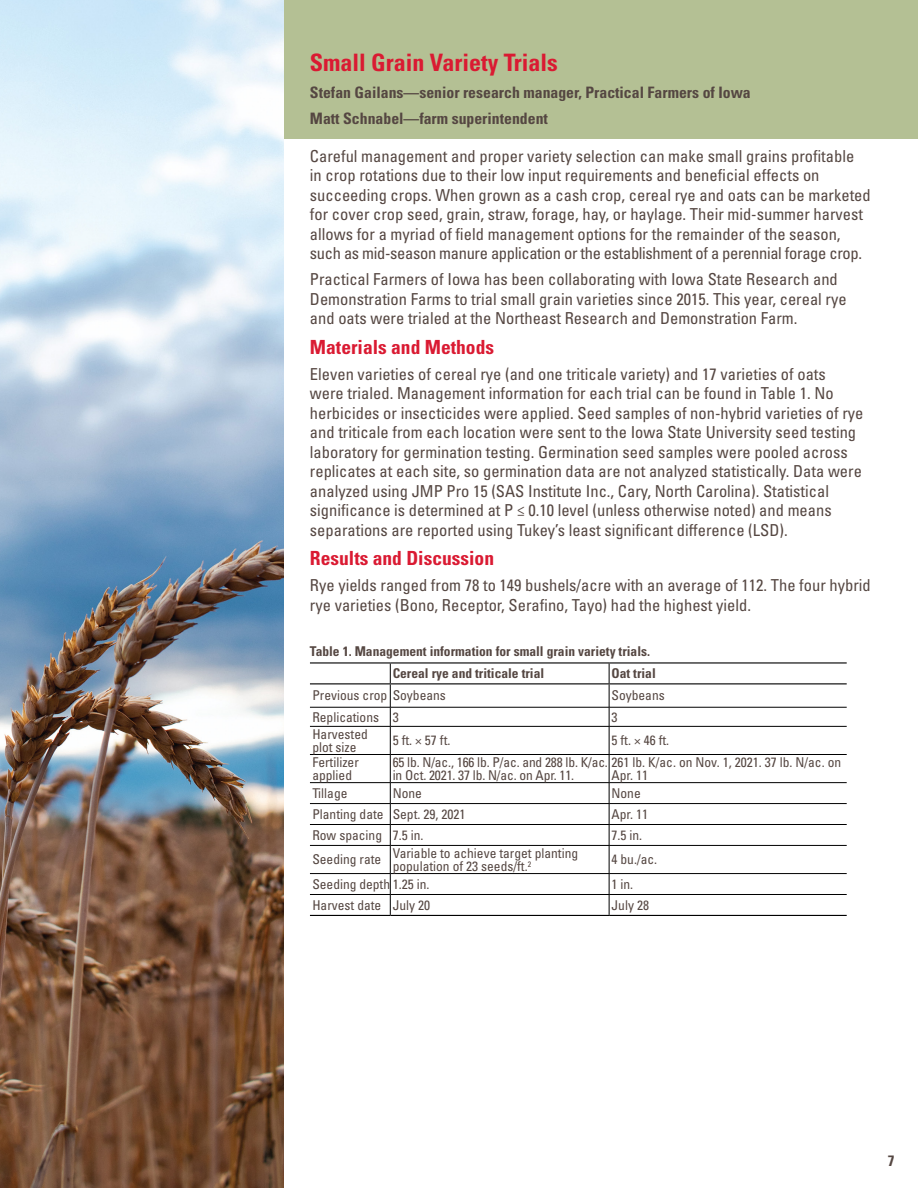
<style>
.page{position:relative;width:918px;height:1188px;background:#fff}
.page>*{position:absolute;margin:0;border:0;box-sizing:border-box;transform-origin:0 0}
.H3_report_titles_16p{font:700 condensed 24px "Univers LT Std";color:#da1a32}
.H2_header_1{font:700 condensed 19.5px "Univers LT Std";color:#da1a32}
.copy_11pt{font:condensed 16.5px/19.5px "Univers LT Std";color:#554742}
.copy_bold_10_5_pt{font:700 condensed 15.75px "Univers LT Std";color:#554742}
.Figures_Captions_10p{font:700 condensed 15px "Univers LT Std";color:#554742}
.table_text{font:condensed 13.5px/13.5px "Univers LT Std";color:#554742}
.Figures_Captions_10p-2{font:700 condensed 13.5px "Univers LT Std";color:#554742}
.table_text-2{font:700 condensed 13.5px "Univers LT Std";color:#554742}
</style>
<div class="page">
<div style="left:0;top:0;width:918px;height:138px;background:#b4c094"></div>
<hr style="left:310px;top:707px;width:80px;height:1px;background:#000">
<hr style="left:310px;top:726px;width:80px;height:1px;background:#000">
<hr style="left:310px;top:754px;width:80px;height:1px;background:#000">
<hr style="left:310px;top:782px;width:80px;height:1px;background:#000">
<hr style="left:310px;top:803px;width:80px;height:1px;background:#000">
<hr style="left:310px;top:824px;width:80px;height:1px;background:#000">
<hr style="left:310px;top:845px;width:80px;height:1px;background:#000">
<hr style="left:310px;top:873px;width:80px;height:1px;background:#000">
<hr style="left:310px;top:662px;width:80px;height:2px;background:#000">
<hr style="left:310px;top:683px;width:80px;height:1px;background:#000">
<hr style="left:609px;top:662px;width:238px;height:2px;background:#000">
<hr style="left:609px;top:683px;width:238px;height:1px;background:#000">
<hr style="left:609px;top:707px;width:238px;height:1px;background:#000">
<hr style="left:609px;top:726px;width:238px;height:1px;background:#000">
<hr style="left:609px;top:754px;width:238px;height:1px;background:#000">
<hr style="left:609px;top:782px;width:238px;height:1px;background:#000">
<hr style="left:609px;top:803px;width:238px;height:1px;background:#000">
<hr style="left:609px;top:824px;width:238px;height:1px;background:#000">
<hr style="left:609px;top:845px;width:238px;height:1px;background:#000">
<hr style="left:609px;top:873px;width:238px;height:1px;background:#000">
<hr style="left:390px;top:662px;width:219px;height:2px;background:#000">
<hr style="left:390px;top:683px;width:219px;height:1px;background:#000">
<hr style="left:390px;top:707px;width:219px;height:1px;background:#000">
<hr style="left:390px;top:726px;width:219px;height:1px;background:#000">
<hr style="left:390px;top:754px;width:219px;height:1px;background:#000">
<hr style="left:390px;top:782px;width:219px;height:1px;background:#000">
<hr style="left:390px;top:803px;width:219px;height:1px;background:#000">
<hr style="left:390px;top:824px;width:219px;height:1px;background:#000">
<hr style="left:390px;top:845px;width:219px;height:1px;background:#000">
<hr style="left:390px;top:873px;width:219px;height:1px;background:#000">
<hr style="left:310px;top:894px;width:80px;height:1px;background:#000">
<hr style="left:390px;top:894px;width:219px;height:1px;background:#000">
<svg style="left:390px;top:664px;width:1px;height:251px"></svg>
<hr style="left:609px;top:894px;width:238px;height:1px;background:#000">
<svg style="left:609px;top:664px;width:1px;height:251px"></svg>
<hr style="left:310px;top:915px;width:80px;height:1px;background:#000">
<hr style="left:390px;top:915px;width:219px;height:1px;background:#000">
<hr style="left:609px;top:915px;width:238px;height:1px;background:#000">
<img style="left:0;top:0;width:284px;height:1188px">
<p class="H3_report_titles_16p" style="left:310px;top:48px;width:249px">Small Grain Variety Trials</p>
<p class="copy_bold_10_5_pt" style="left:310px;top:82px;width:442px">Stefan Gailans—senior research manager, Practical Farmers of Iowa</p>
<p class="copy_bold_10_5_pt" style="left:310px;top:109px;width:239px">Matt Schnabel—farm superintendent</p>
<p class="copy_11pt" style="left:310px;top:146px;width:562px">Careful management and proper variety selection can make small grains profitable<br>in crop rotations due to their low input requirements and beneficial effects on succeeding crops. When grown as a cash crop, cereal rye and oats can be marketed for cover crop seed, grain, straw, forage, hay, or haylage. Their mid-summer harvest allows for a myriad of field management options for the remainder of the season, such as mid-season manure application or the establishment of a perennial forage crop.</p>
<p class="copy_11pt" style="left:310px;top:270px;width:538px">Practical Farmers of Iowa has been collaborating with Iowa State Research and<br>Demonstration Farms to trial small grain varieties since 2015. This year, cereal rye and oats were trialed at the Northeast Research and Demonstration Farm.</p>
<p class="H2_header_1" style="left:310px;top:335px;width:186px">Materials and Methods</p>
<p class="copy_11pt" style="left:310px;top:364px;width:555px">Eleven varieties of cereal rye (and one triticale variety) and 17 varieties of oats were trialed. Management information for each trial can be found in Table 1. No herbicides or insecticides were applied. Seed samples of non-hybrid varieties of rye and triticale from each location were sent to the Iowa State University seed testing laboratory for germination testing. Germination seed samples were pooled across replicates at each site, so germination data are not analyzed statistically. Data were analyzed using JMP Pro 15 (SAS Institute Inc., Cary, North Carolina). Statistical significance is determined at P ≤ 0.10 level (unless otherwise noted) and means separations are reported using Tukey’s least significant difference (LSD).</p>
<p class="H2_header_1" style="left:310px;top:546px;width:186px">Results and Discussion</p>
<p class="copy_11pt" style="left:310px;top:576px;width:562px">Rye yields ranged from 78 to 149 bushels/acre with an average of 112. The four hybrid rye varieties (Bono, Receptor, Serafino, Tayo) had the highest yield.</p>
<p class="Figures_Captions_10p-2" style="left:310px;top:643px;width:342px">Table 1. Management information for small grain variety trials.</p>
<p class="table_text-2" style="left:393px;top:665px;width:153px">Cereal rye and triticale trial</p>
<p class="table_text-2" style="left:612px;top:665px;width:46px">Oat trial</p>
<p class="table_text" style="left:312px;top:689px;width:135px">Previous crop Soybeans</p>
<p class="table_text" style="left:612px;top:689px;width:55px">Soybeans</p>
<p class="table_text" style="left:312px;top:710px;width:68px">Replications</p>
<p class="table_text" style="left:393px;top:710px;width:7px">3</p>
<p class="table_text" style="left:612px;top:710px;width:7px">3</p>
<p class="table_text" style="left:312px;top:727px;width:57px">Harvested plot size</p>
<p class="table_text" style="left:393px;top:734px;width:59px">5 ft. × 57 ft.</p>
<p class="table_text" style="left:612px;top:734px;width:59px">5 ft. × 46 ft.</p>
<p class="table_text" style="left:312px;top:755px;width:48px">Fertilizer applied</p>
<p class="table_text" style="left:393px;top:755px;width:450px">65 lb. N/ac., 166 lb. P/ac. and 288 lb. K/ac. 261 lb. K/ac. on Nov. 1, 2021. 37 lb. N/ac. on in Oct. 2021. 37 lb. N/ac. on Apr. 11.</p>
<p class="table_text" style="left:612px;top:768px;width:38px">Apr. 11</p>
<p class="table_text" style="left:312px;top:786px;width:37px">Tillage</p>
<p class="table_text" style="left:393px;top:786px;width:31px">None</p>
<p class="table_text" style="left:612px;top:786px;width:31px">None</p>
<p class="table_text" style="left:312px;top:807px;width:73px">Planting date</p>
<p class="table_text" style="left:393px;top:807px;width:74px">Sept. 29, 2021</p>
<p class="table_text" style="left:612px;top:807px;width:38px">Apr. 11</p>
<p class="table_text" style="left:312px;top:828px;width:71px">Row spacing</p>
<p class="table_text" style="left:393px;top:828px;width:32px">7.5 in.</p>
<p class="table_text" style="left:612px;top:828px;width:32px">7.5 in.</p>
<p class="table_text" style="left:312px;top:853px;width:70px">Seeding rate</p>
<p class="table_text" style="left:393px;top:846px;width:187px">Variable to achieve target planting population of 23 seeds/ft.<sup>2</sup></p>
<p class="table_text" style="left:612px;top:853px;width:47px">4 bu./ac.</p>
<p class="table_text" style="left:312px;top:877px;width:119px">Seeding depth 1.25 in.</p>
<p class="table_text" style="left:612px;top:877px;width:23px">1 in.</p>
<p class="table_text" style="left:312px;top:898px;width:70px">Harvest date</p>
<p class="table_text" style="left:393px;top:898px;width:39px">July 20</p>
<p class="table_text" style="left:612px;top:898px;width:39px">July 28</p>
<p class="Figures_Captions_10p" style="left:888px;top:1152px;width:8px">7</p>
</div>
